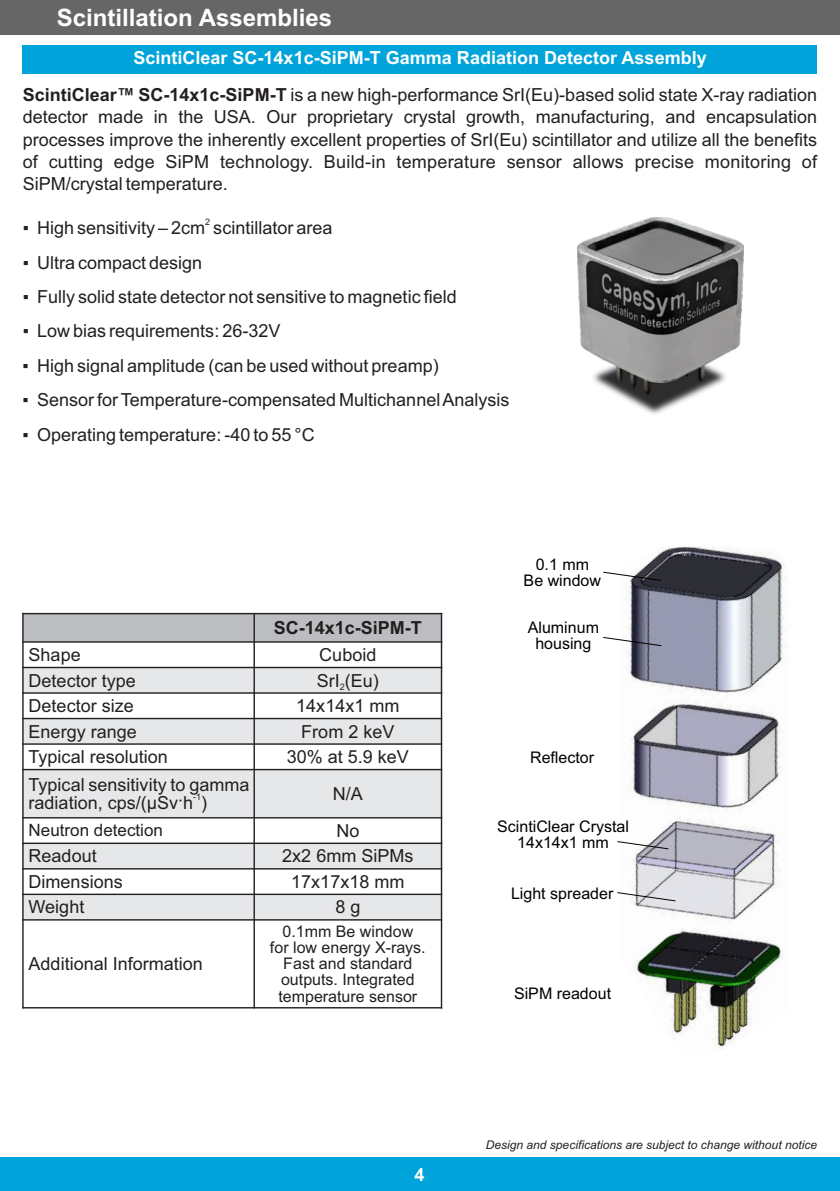
<style>
.page{position:relative;width:840px;height:1191px;background:#fff}
.page>*{position:absolute;margin:0;border:0;box-sizing:border-box;transform-origin:0 0}
.t1{font:700 24px "Arial";color:#fdfefe}
.t2{font:18px/22.2px "Arial";color:#231f20;text-align:center}
.t3{font:700 18px "Arial";color:#231f20}
.t4{font:700 18px "Arial";color:#fff}
.t5{font:17px "Arial";color:#231f20}
.t6{font:16px/16px "Arial";color:#000;text-align:center}
.t7{font:16px/16px "Arial";color:#231f20;text-align:center}
.t8{font:italic 12px "Arial";color:#231f20}
.t9{font:9px "Arial";color:#231f20}
.s1{font-weight:700;color:#fff}
.s2{font-weight:700}
</style>
<div class="page">
<div style="left:0;top:0;width:839px;height:34px;background:#666"></div>
<div style="left:0;top:1157px;width:839px;height:34px;background:#00a4da"></div>
<div style="left:22px;top:46px;width:794px;height:28px;background:#00a4da"></div>
<div style="left:23px;top:613px;width:231px;height:29px;background:#bcbdc0"></div>
<div style="left:254px;top:613px;width:187px;height:29px;background:#bcbdc0"></div>
<div style="left:23px;top:667px;width:231px;height:26px;background:#e6e7e9"></div>
<div style="left:254px;top:667px;width:187px;height:26px;background:#e6e7e9"></div>
<div style="left:23px;top:718px;width:231px;height:26px;background:#e6e7e9"></div>
<div style="left:254px;top:718px;width:187px;height:26px;background:#e6e7e9"></div>
<div style="left:23px;top:769px;width:231px;height:48px;background:#e6e7e9"></div>
<div style="left:254px;top:769px;width:187px;height:48px;background:#e6e7e9"></div>
<div style="left:23px;top:843px;width:231px;height:26px;background:#e6e7e9"></div>
<div style="left:254px;top:843px;width:187px;height:26px;background:#e6e7e9"></div>
<div style="left:23px;top:894px;width:231px;height:26px;background:#e6e7e9"></div>
<div style="left:254px;top:894px;width:187px;height:26px;background:#e6e7e9"></div>
<hr style="left:22px;top:613px;width:2px;height:395px;background:#231f20">
<hr style="left:253px;top:613px;width:2px;height:395px;background:#231f20">
<hr style="left:440px;top:613px;width:2px;height:395px;background:#231f20">
<hr style="left:22px;top:1007px;width:420px;height:1px;background:#231f20">
<hr style="left:22px;top:919px;width:420px;height:1px;background:#231f20">
<hr style="left:22px;top:893px;width:420px;height:2px;background:#231f20">
<hr style="left:22px;top:868px;width:420px;height:1px;background:#231f20">
<hr style="left:22px;top:842px;width:420px;height:2px;background:#231f20">
<hr style="left:22px;top:817px;width:420px;height:1px;background:#231f20">
<hr style="left:22px;top:769px;width:420px;height:1px;background:#231f20">
<hr style="left:22px;top:743px;width:420px;height:1px;background:#231f20">
<hr style="left:22px;top:718px;width:420px;height:1px;background:#231f20">
<hr style="left:22px;top:692px;width:420px;height:1px;background:#231f20">
<hr style="left:22px;top:667px;width:420px;height:1px;background:#231f20">
<hr style="left:22px;top:641px;width:420px;height:1px;background:#231f20">
<hr style="left:22px;top:613px;width:420px;height:1px;background:#231f20">
<img style="left:577px;top:218px;width:166px;height:196px">
<img style="left:626px;top:546px;width:159px;height:503px">
<svg style="left:617px;top:841px;width:51px;height:8px"></svg>
<svg style="left:617px;top:892px;width:58px;height:9px"></svg>
<svg style="left:603px;top:571px;width:58px;height:10px"></svg>
<svg style="left:603px;top:637px;width:58px;height:9px"></svg>
<h1 class="t1" style="left:57px;top:9px;width:277px">Scintillation Assemblies</h1>
<p class="t2" style="left:23px;top:41px;width:795px;line-height:37.2px"><span class="s1">ScintiClear SC-14x1c-SiPM-T Gamma Radiation Detector Assembly<br></span><span class="s2">ScintiClear™ SC-14x1c-SiPM-T</span> is a new high-performance SrI(Eu)-based solid state X-ray radiation</p>
<p class="t2" style="left:23px;top:108px;width:795px;text-align:justify">detector made in the USA. Our proprietary crystal growth, manufacturing, and encapsulation processes improve the inherently excellent properties of SrI(Eu) scintillator and utilize all the benefits of cutting edge SiPM technology. Build-in temperature sensor allows precise monitoring of SiPM/crystal temperature.</p>
<p class="t9" style="left:205px;top:218px;width:7px">2</p>
<p class="t2" style="left:23px;top:218px;width:311px">▪ High sensitivity – 2cm scintillator area</p>
<p class="t2" style="left:23px;top:253px;width:181px">▪ Ultra compact design</p>
<p class="t2" style="left:23px;top:287px;width:435px">▪ Fully solid state detector not sensitive to magnetic field</p>
<p class="t2" style="left:23px;top:321px;width:259px">▪ Low bias requirements: 26-32V</p>
<p class="t2" style="left:23px;top:356px;width:417px">▪ High signal amplitude (can be used without preamp)</p>
<p class="t2" style="left:23px;top:390px;width:488px">▪ Sensor for Temperature-compensated Multichannel Analysis</p>
<p class="t2" style="left:23px;top:425px;width:293px">▪ Operating temperature: -40 to 55 °C</p>
<p class="t3" style="left:273px;top:621px;width:150px">SC-14x1c-SiPM-T</p>
<p class="t2" style="left:29px;top:645px;width:54px">Shape</p>
<p class="t2" style="left:319px;top:645px;width:59px">Cuboid</p>
<p class="t2" style="left:29px;top:670px;width:109px">Detector type</p>
<p class="t2" style="left:316px;top:670px;width:64px">SrI (Eu)</p>
<p class="t9" style="left:339px;top:683px;width:7px">2</p>
<p class="t2" style="left:29px;top:696px;width:107px">Detector size</p>
<p class="t2" style="left:296px;top:696px;width:105px">14x14x1 mm</p>
<p class="t2" style="left:29px;top:722px;width:110px">Energy range</p>
<p class="t2" style="left:301px;top:722px;width:95px">From 2 keV</p>
<p class="t2" style="left:29px;top:747px;width:141px">Typical resolution</p>
<p class="t2" style="left:286px;top:747px;width:124px">30% at 5.9 keV</p>
<p class="t2" style="left:29px;top:775px;width:222px">Typical sensitivity to gamma</p>
<p class="t9" style="left:193px;top:793px;width:10px">-1</p>
<p class="t2" style="left:332px;top:784px;width:32px">N/A</p>
<p class="t2" style="left:29px;top:793px;width:180px">radiation, cps/(µSv·h )</p>
<p class="t5" style="left:29px;top:824px;width:136px">Neutron detection</p>
<p class="t2" style="left:336px;top:821px;width:25px">No</p>
<p class="t2" style="left:29px;top:846px;width:70px">Readout</p>
<p class="t2" style="left:282px;top:846px;width:133px">2x2 6mm SiPMs</p>
<p class="t2" style="left:29px;top:872px;width:96px">Dimensions</p>
<p class="t2" style="left:291px;top:872px;width:115px">17x17x18 mm</p>
<p class="t2" style="left:29px;top:897px;width:57px">Weight</p>
<p class="t2" style="left:335px;top:897px;width:27px">8 g</p>
<p class="t2" style="left:29px;top:954px;width:176px">Additional Information</p>
<p class="t7" style="left:270px;top:925px;width:157px">0.1mm Be window<br>for low energy X-rays.<br>Fast and standard outputs. Integrated temperature sensor</p>
<p class="t4" style="left:414px;top:1167px;width:12px">4</p>
<p class="t6" style="left:523px;top:558px;width:79px">0.1 mm<br>Be window</p>
<p class="t6" style="left:527px;top:621px;width:73px">Aluminum housing</p>
<p class="t6" style="left:530px;top:751px;width:66px">Reflector</p>
<p class="t6" style="left:497px;top:819px;width:133px">ScintiClear Crystal<br>14x14x1 mm</p>
<p class="t6" style="left:510px;top:886px;width:104px">Light spreader</p>
<p class="t6" style="left:514px;top:987px;width:98px">SiPM readout</p>
<p class="t8" style="left:485px;top:1140px;width:332px">Design and specifications are subject to change without notice</p>
</div>
